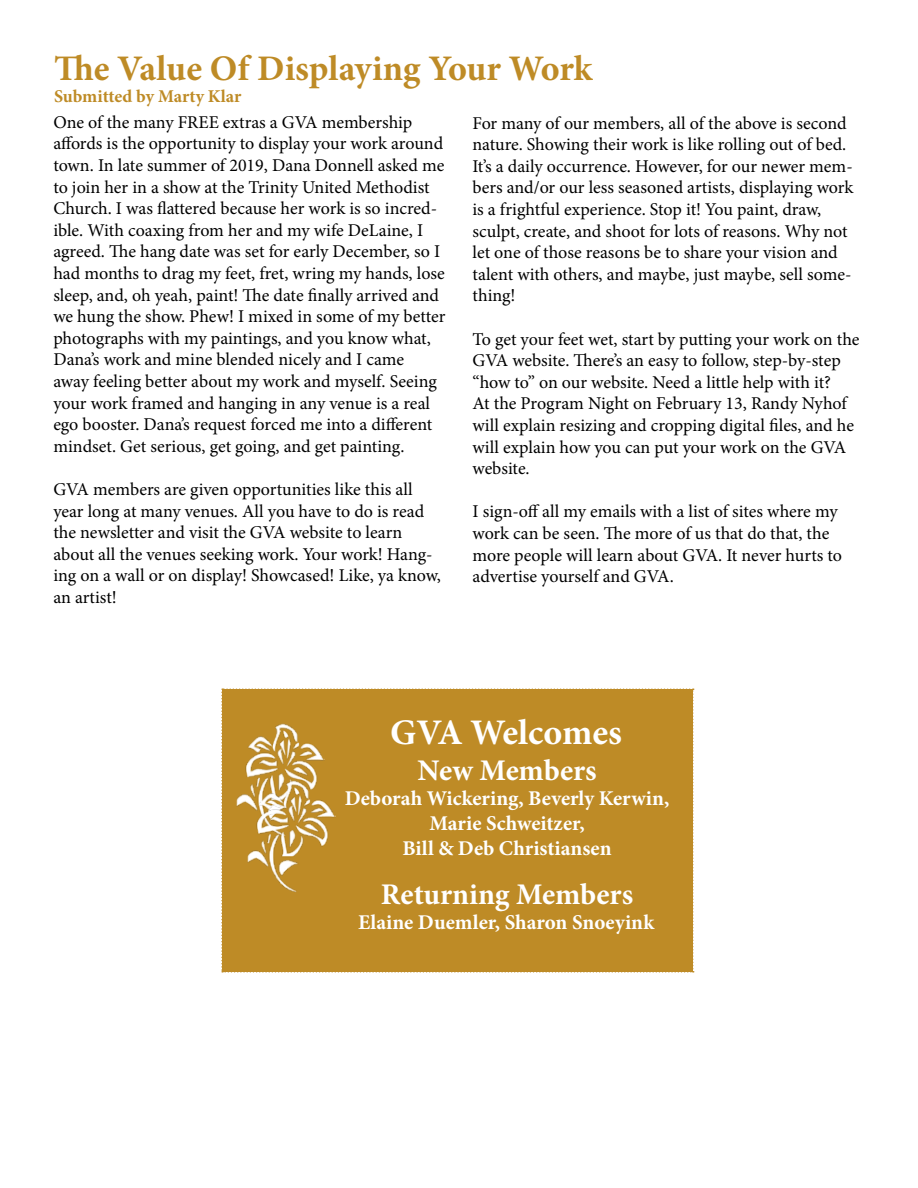
<style>
.page{position:relative;width:918px;height:1188px;background:#fff}
.page>*{position:absolute;margin:0;border:0;box-sizing:border-box;transform-origin:0 0}
.t1{font:700 36px "Minion Pro";color:#be8b26}
.t2{font:700 36px "Minion Pro";color:#fff}
.t3{font:700 30px "Minion Pro";letter-spacing:-.005em;color:#fff}
.t4{font:700 21px/25.2px "Minion Pro";color:#fff;text-align:center}
.t5{font:18px/21.6px "Minion Pro";letter-spacing:-.005em;color:#000}
.t6{font:700 18px "Minion Pro";letter-spacing:-.005em;color:#be8b26}
</style>
<div class="page">
<div style="left:221px;top:688px;width:473px;height:285px;background:#be8b26"></div>
<img style="left:235px;top:721px;width:89px;height:117px">
<img style="left:246px;top:777px;width:89px;height:118px">
<h1 class="t1" style="left:54px;top:43px;width:540px">The Value Of Displaying Your Work</h1>
<p class="t6" style="left:54px;top:83px;width:189px">Submitted by Marty Klar</p>
<p class="t5" style="left:53px;top:111px;width:394px">One of the many FREE extras a GVA membership affords is the opportunity to display your work around town. In late summer of 2019, Dana Donnell asked me to join her in a show at the Trinity United Methodist Church. I was flattered because her work is so incred&shy;ible. With coaxing from her and my wife DeLaine, I agreed. The hang date was set for early December, so I had months to drag my feet, fret, wring my hands, lose sleep, and, oh yeah, paint! The date finally arrived and we hung the show. Phew! I mixed in some of my better photographs with my paintings, and you know what, Dana’s work and mine blended nicely and I came<br>away feeling better about my work and myself. Seeing your work framed and hanging in any venue is a real ego booster. Dana’s request forced me into a different mindset. Get serious, get going, and get painting.</p>
<p class="t5" style="left:53px;top:478px;width:389px">GVA members are given opportunities like this all year long at many venues. All you have to do is read the newsletter and visit the GVA website to learn about all the venues seeking work. Your work! Hang&shy;ing on a wall or on display! Showcased! Like, ya know, an artist!</p>
<p class="t5" style="left:473px;top:112px;width:382px">For many of our members, all of the above is second nature. Showing their work is like rolling out of bed.<br>It’s a daily occurrence. However, for our newer mem&shy;bers and/or our less seasoned artists, displaying work is a frightful experience. Stop it! You paint, draw, sculpt, create, and shoot for lots of reasons. Why not let one of those reasons be to share your vision and talent with others, and maybe, just maybe, sell some&shy;thing!</p>
<p class="t5" style="left:473px;top:328px;width:389px">To get your feet wet, start by putting your work on the GVA website. There’s an easy to follow, step-by-step “how to” on our website. Need a little help with it?<br>At the Program Night on February 13, Randy Nyhof will explain resizing and cropping digital files, and he will explain how you can put your work on the GVA website.</p>
<p class="t5" style="left:473px;top:501px;width:371px">I sign-off all my emails with a list of sites where my work can be seen. The more of us that do that, the more people will learn about GVA. It never hurts to advertise yourself and GVA.</p>
<h1 class="t2" style="left:390px;top:707px;width:233px">GVA Welcomes</h1>
<h2 class="t3" style="left:417px;top:749px;width:181px">New Members</h2>
<p class="t4" style="left:345px;top:785px;width:326px">Deborah Wickering, Beverly Kerwin,<br>Marie Schweitzer,<br>Bill &amp; Deb Christiansen</p>
<h2 class="t3" style="left:381px;top:873px;width:254px">Returning Members</h2>
<p class="t4" style="left:358px;top:909px;width:298px">Elaine Duemler, Sharon Snoeyink</p>
</div>
